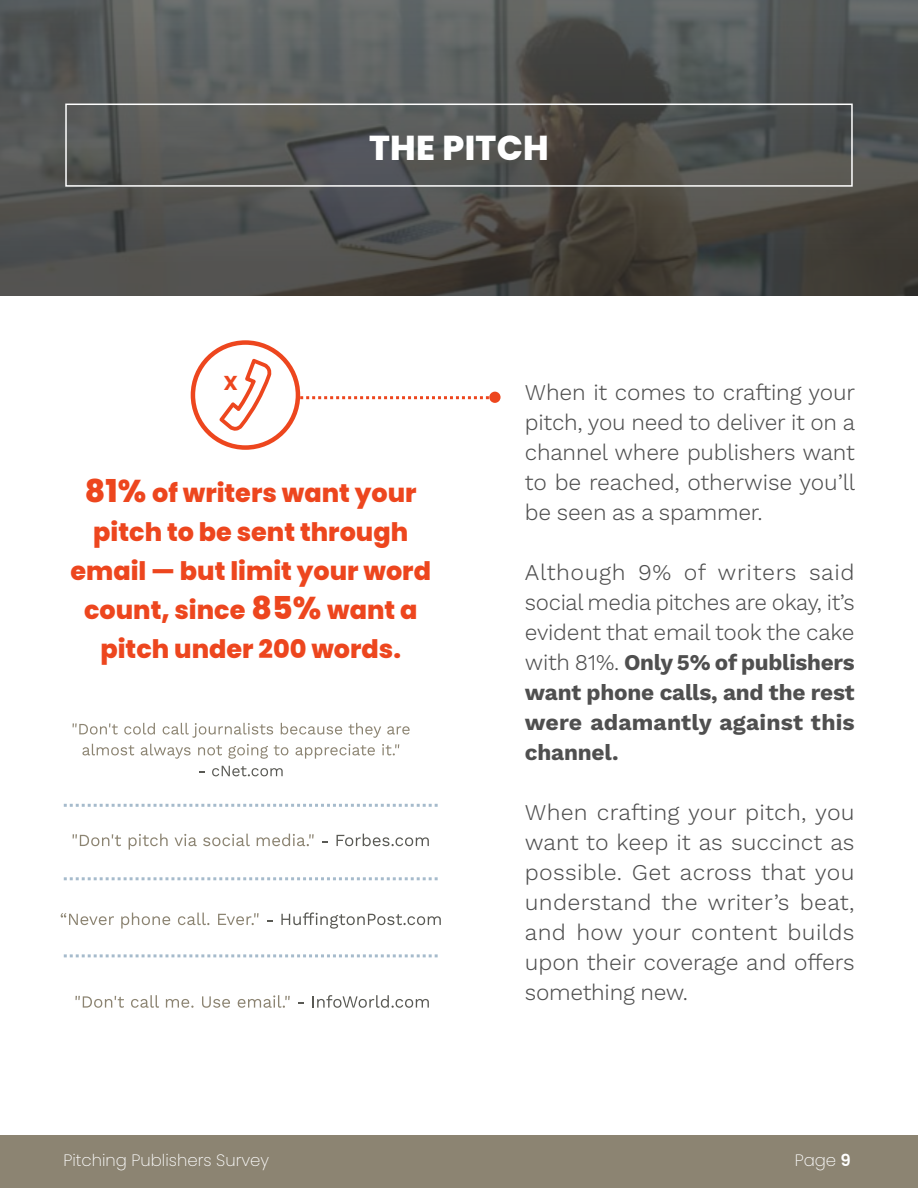
<style>
.page{position:relative;width:918px;height:1188px;background:#fff}
.page>*{position:absolute;margin:0;border:0;box-sizing:border-box;transform-origin:0 0}
.t1{font:800 34.5px "Poppins";letter-spacing:.01em;color:#fff}
.t2{font:800 25.5px/39px "Poppins";color:#ed461e;text-align:center}
.t3{font:600 25.5px "Poppins";color:#ed461e}
.t4{font:300 22.5px/30px "Work Sans";letter-spacing:-.01em;color:#4f4f4f;text-align:justify}
.t5{font:200 16.5px "Poppins";color:#fff}
.s1{font-size:31.5px}
.s2{font-weight:700}
.s3{font-weight:600}
</style>
<div class="page">
<div style="left:0;top:1135px;width:918px;height:53px;background:#8c8472"></div>
<svg style="left:0;top:0;width:918px;height:295px;background:#515250"></svg>
<div style="left:191px;top:340px;width:109px;height:110px;border:4px solid #ed461e;border-radius:50%"></div>
<svg style="left:300px;top:396px;width:189px;height:3px"></svg>
<div style="left:489px;top:392px;width:12px;height:11px;background:#ed461e;border-radius:50%"></div>
<svg style="left:64px;top:804px;width:374px;height:3px"></svg>
<svg style="left:64px;top:877px;width:374px;height:3px"></svg>
<svg style="left:64px;top:954px;width:374px;height:3px"></svg>
<svg style="left:73px;top:834px;width:48px;height:12px"></svg>
<svg style="left:129px;top:834px;width:39px;height:16px"></svg>
<svg style="left:175px;top:834px;width:22px;height:12px"></svg>
<svg style="left:203px;top:834px;width:47px;height:12px"></svg>
<svg style="left:257px;top:834px;width:57px;height:12px"></svg>
<svg style="left:337px;top:834px;width:92px;height:12px"></svg>
<svg style="left:61px;top:913px;width:53px;height:12px"></svg>
<svg style="left:121px;top:913px;width:49px;height:16px"></svg>
<svg style="left:178px;top:913px;width:31px;height:12px"></svg>
<svg style="left:218px;top:913px;width:41px;height:12px"></svg>
<svg style="left:281px;top:912px;width:160px;height:17px"></svg>
<svg style="left:76px;top:996px;width:48px;height:12px"></svg>
<svg style="left:131px;top:995px;width:28px;height:13px"></svg>
<svg style="left:166px;top:999px;width:28px;height:9px"></svg>
<svg style="left:202px;top:996px;width:28px;height:12px"></svg>
<svg style="left:238px;top:995px;width:52px;height:13px"></svg>
<svg style="left:298px;top:1002px;width:6px;height:2px"></svg>
<svg style="left:313px;top:995px;width:116px;height:13px"></svg>
<svg style="left:73px;top:723px;width:45px;height:12px"></svg>
<svg style="left:124px;top:723px;width:31px;height:12px"></svg>
<svg style="left:163px;top:723px;width:110px;height:15px"></svg>
<svg style="left:281px;top:723px;width:61px;height:12px"></svg>
<svg style="left:349px;top:723px;width:32px;height:15px"></svg>
<svg style="left:387px;top:726px;width:23px;height:9px"></svg>
<svg style="left:82px;top:744px;width:52px;height:11px"></svg>
<svg style="left:141px;top:744px;width:50px;height:15px"></svg>
<svg style="left:198px;top:745px;width:24px;height:10px"></svg>
<svg style="left:228px;top:744px;width:40px;height:15px"></svg>
<svg style="left:274px;top:745px;width:14px;height:10px"></svg>
<svg style="left:296px;top:744px;width:79px;height:15px"></svg>
<svg style="left:382px;top:744px;width:17px;height:11px"></svg>
<svg style="left:212px;top:766px;width:71px;height:10px"></svg>
<svg style="left:217px;top:348px;width:56px;height:83px"></svg>
<div style="left:65px;top:104px;width:788px;height:83px;border:2px solid #fff"></div>
<h1 class="t1" style="left:369px;top:128px;width:181px">THE PITCH</h1>
<p class="t3" style="left:224px;top:366px;width:15px">x</p>
<p class="t2" style="left:70px;top:474px;width:362px"><span class="s1">81%</span> of writers want your pitch to be sent through email — but limit your word count, since <span class="s1">85%</span> want a pitch under 200 words.</p>
<p class="t4" style="left:525px;top:379px;width:332px">When it comes to crafting your pitch, you need to deliver it on a channel where publishers want to be reached, otherwise you’ll be seen as a spammer.</p>
<p class="t4" style="left:525px;top:559px;width:331px">Although 9% of writers said social media pitches are okay, it’s evident that email took the cake with 81%. <span class="s2">Only 5% of publishers want phone calls, and the rest were adamantly against this channel.</span></p>
<p class="t4" style="left:525px;top:799px;width:331px">When crafting your pitch, you want to keep it as succinct as possible. Get across that you understand the writer’s beat, and how your content builds upon their coverage and offers something new.</p>
<p class="t5" style="left:63px;top:1151px;width:207px">Pitching Publishers Survey</p>
<p class="t5" style="left:795px;top:1151px;width:58px">Page <span class="s3">9</span></p>
</div>
